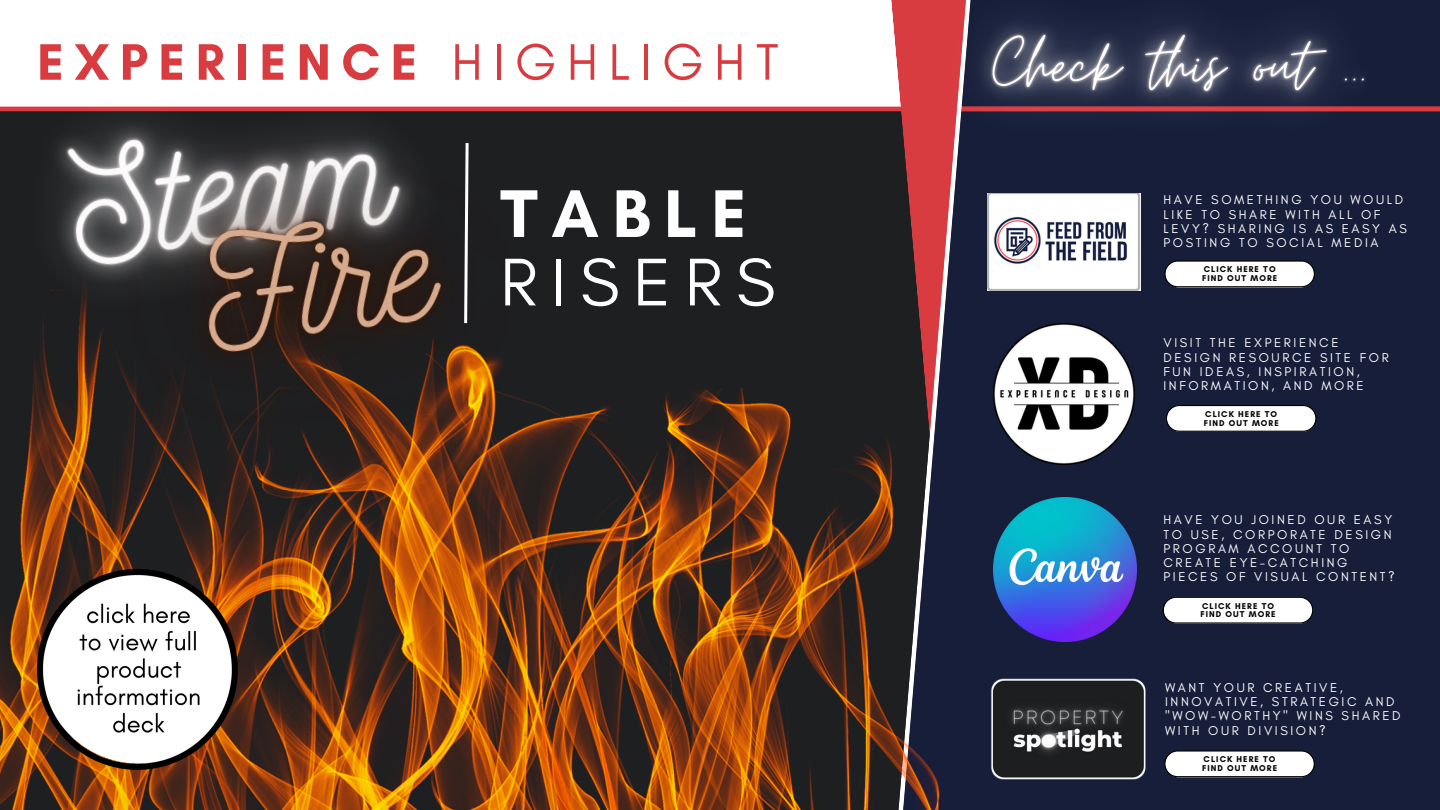
<style>
.page{position:relative;width:1440px;height:810px;background:#fff}
.page>*{position:absolute;margin:0;border:0;box-sizing:border-box;transform-origin:0 0}
.t1{font:68.6px "Glacial Indifference";letter-spacing:.2em;color:#fff}
.t2{font:700 68.6px "Glacial Indifference";letter-spacing:.2em;color:#fff}
.t3{font:700 52.2px "Glacial Indifference";letter-spacing:.2em;color:#d83c41}
.t4{font:13px/14.2px "Glacial Indifference";letter-spacing:.2em;color:#fff}
.t5{font:700 8.6px/8.6px "Glacial Indifference";letter-spacing:.12em;color:#000}
.s1{font-weight:400}
</style>
<div class="page">
<div style="left:0;top:109px;width:993px;height:701px;background:#1e1f21"></div>
<div style="left:971px;top:222px;width:469px;height:588px;background:#161e3a"></div>
<img style="left:987px;top:670px;width:164px;height:118px">
<img style="left:993px;top:498px;width:143px;height:143px">
<img style="left:993px;top:324px;width:141px;height:141px">
<img style="left:987px;top:222px;width:153px;height:69px">
<svg style="left:645px;top:107px;width:242px;height:4px"></svg>
<svg style="left:911px;top:222px;width:60px;height:588px;background:#262741"></svg>
<svg style="left:1164px;top:261px;width:151px;height:26px"></svg>
<svg style="left:1166px;top:405px;width:150px;height:27px"></svg>
<svg style="left:1163px;top:597px;width:150px;height:27px"></svg>
<svg style="left:1164px;top:750px;width:151px;height:27px"></svg>
<img style="left:1px;top:231px;width:938px;height:579px">
<img style="left:37px;top:571px;width:200px;height:199px">
<img style="left:887px;top:0;width:553px;height:222px">
<img style="left:0;top:106px;width:645px;height:465px">
<svg style="left:463px;top:140px;width:7px;height:186px"></svg>
<h2 class="t3" style="left:37px;top:30px;width:743px">EXPERIENCE <span class="s1">HIGHLIGHT</span></h2>
<h1 class="t2" style="left:500px;top:172px;width:248px">TABLE</h1>
<h1 class="t1" style="left:500px;top:240px;width:277px">RISERS</h1>
<p class="t4" style="left:1163px;top:193px;width:245px">HAVE SOMETHING YOU WOULD<br>LIKE TO SHARE WITH ALL OF<br>LEVY? SHARING IS AS EASY AS<br>POSTING TO SOCIAL MEDIA</p>
<p class="t5" style="left:1202px;top:265px;width:77px">CLICK HERE TO<br>FIND OUT MORE</p>
<p class="t4" style="left:1163px;top:336px;width:227px">VISIT THE EXPERIENCE<br>DESIGN RESOURCE SITE FOR<br>FUN IDEAS, INSPIRATION,<br>INFORMATION, AND MORE</p>
<p class="t5" style="left:1204px;top:410px;width:77px">CLICK HERE TO<br>FIND OUT MORE</p>
<p class="t4" style="left:1163px;top:513px;width:233px">HAVE YOU JOINED OUR EASY<br>TO USE, CORPORATE DESIGN<br>PROGRAM ACCOUNT TO<br>CREATE EYE-CATCHING<br>PIECES OF VISUAL CONTENT?</p>
<p class="t5" style="left:1201px;top:601px;width:77px">CLICK HERE TO<br>FIND OUT MORE</p>
<p class="t4" style="left:1165px;top:680px;width:237px">WANT YOUR CREATIVE,<br>INNOVATIVE, STRATEGIC AND "WOW-WORTHY" WINS SHARED<br>WITH OUR DIVISION?</p>
<p class="t5" style="left:1202px;top:755px;width:77px">CLICK HERE TO<br>FIND OUT MORE</p>
</div>
